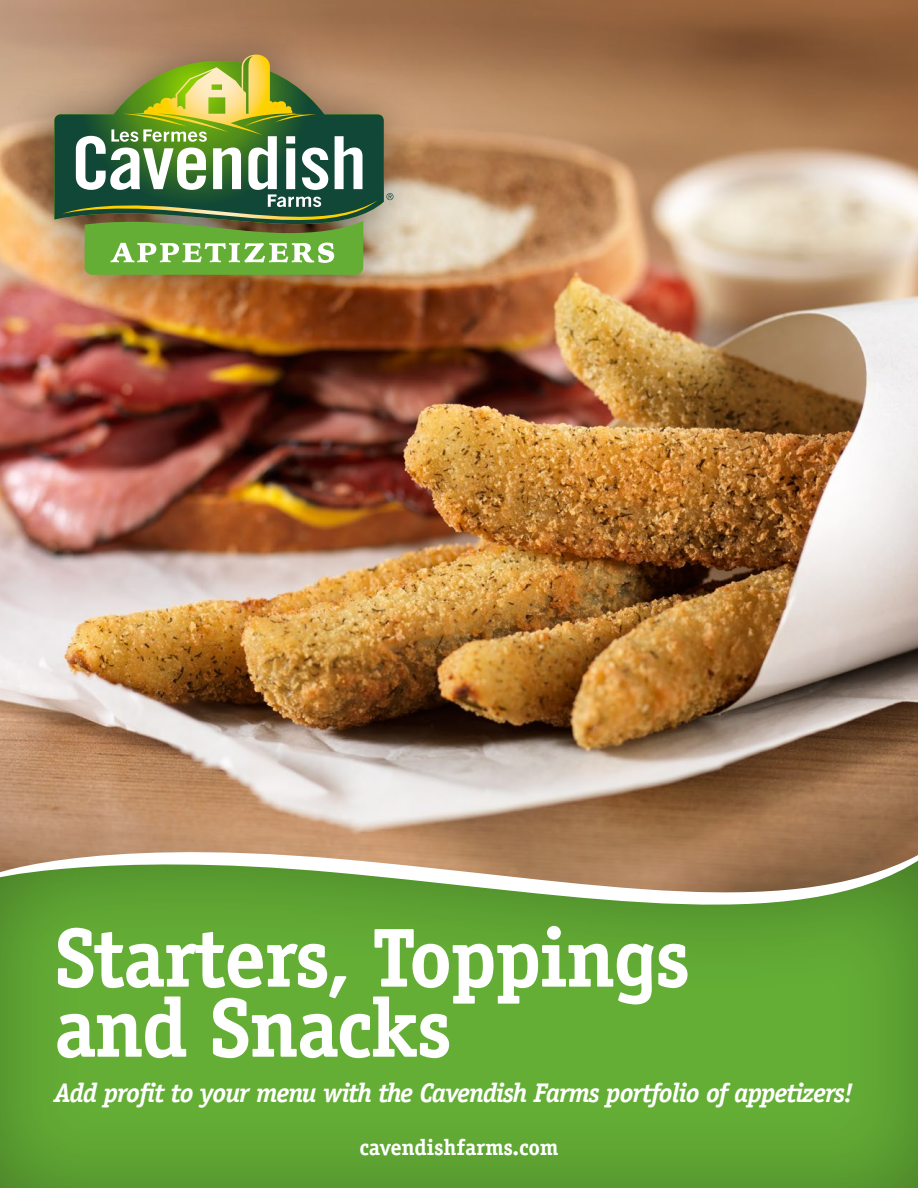
<style>
.page{position:relative;width:918px;height:1188px;background:#fff}
.page>*{position:absolute;margin:0;border:0;box-sizing:border-box;transform-origin:0 0}
.t1{font:700 84px/70.1px "Officina Serif";letter-spacing:-.025em;color:#fff}
.t2{font:italic 700 27px "Officina Serif";letter-spacing:-.04em;color:#fff}
.t3{font:700 22.5px "Officina Serif";letter-spacing:-.01em;color:#fff}
</style>
<div class="page">
<img style="left:0;top:0;width:918px;height:819px">
<div style="left:0;top:851px;width:918px;height:337px;background:#000;opacity:.35"></div>
<svg style="left:0;top:819px;width:918px;height:121px;background:#8e9b58"></svg>
<div style="left:3px;top:17px;width:422px;height:309px;background:#000;opacity:.5"></div>
<svg style="left:386px;top:193px;width:8px;height:7px"></svg>
<svg style="left:54px;top:56px;width:330px;height:168px;background:#5d6e54"></svg>
<svg style="left:63px;top:55px;width:315px;height:220px;background:#7e965c"></svg>
<h1 class="t1" style="left:54px;top:922px;width:638px">Starters, Toppings and Snacks</h1>
<p class="t2" style="left:54px;top:1077px;width:801px">Add profit to your menu with the Cavendish Farms portfolio of appetizers!</p>
<p class="t3" style="left:359px;top:1133px;width:201px">cavendishfarms.com</p>
</div>
